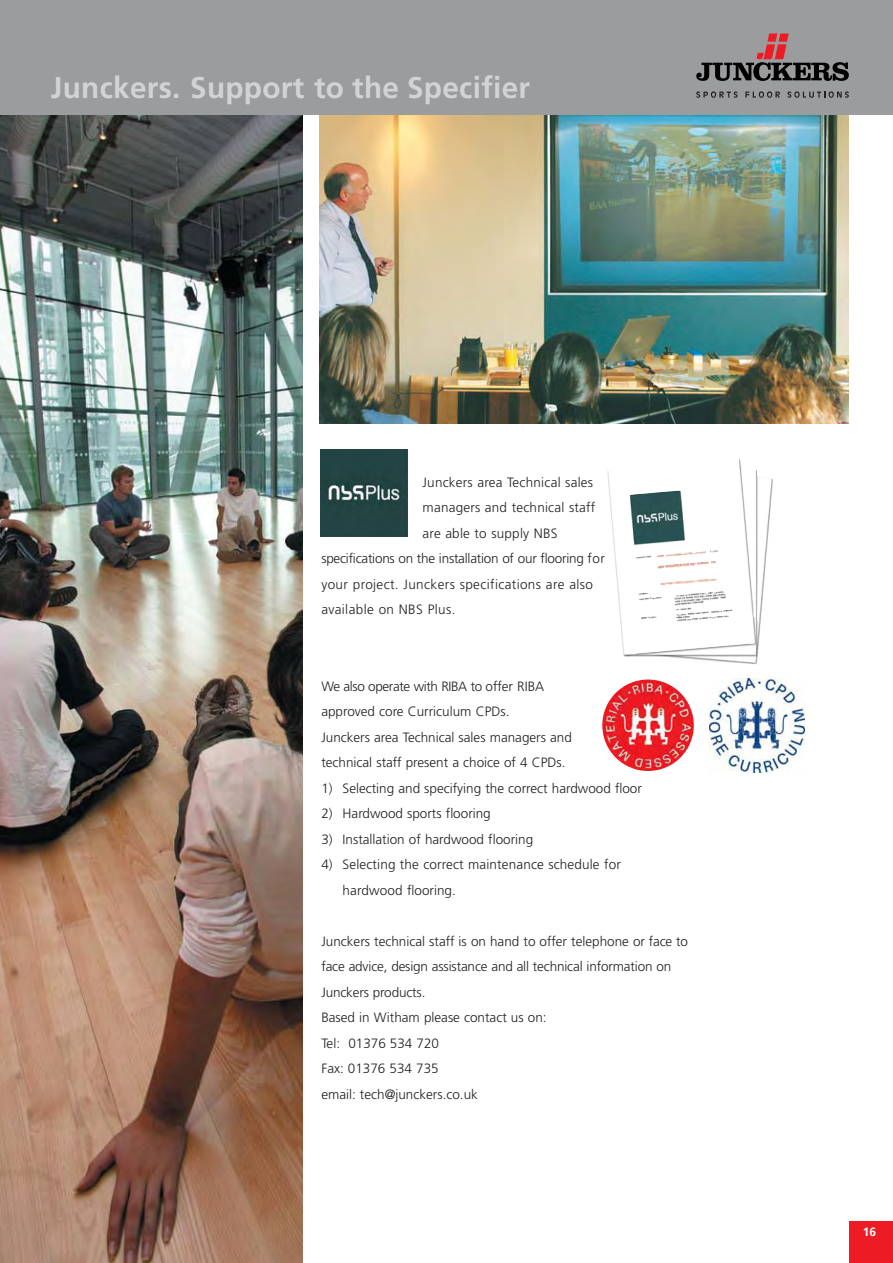
<style>
.page{position:relative;width:893px;height:1263px;background:#fff}
.page>*{position:absolute;margin:0;border:0;box-sizing:border-box;transform-origin:0 0}
.t1{font:700 30px "Frutiger";letter-spacing:.01em;color:#d1d3d4}
.t2{font:300 13.5px/25.5px "Frutiger";color:#231f20}
.t3{font:300 13.5px "Frutiger";letter-spacing:.03em;color:#231f20}
.t4{font:700 12px "Frutiger";color:#fff}
</style>
<div class="page">
<img style="left:320px;top:115px;width:529px;height:309px">
<img style="left:0;top:115px;width:303px;height:1147px">
<div style="left:0;top:0;width:893px;height:115px;background:#9a9c9e"></div>
<img style="left:607px;top:459px;width:166px;height:205px">
<img style="left:320px;top:449px;width:88px;height:87px">
<img style="left:602px;top:680px;width:92px;height:91px;border-radius:50%">
<div style="left:849px;top:1221px;width:44px;height:41px;background:#ed1c24"></div>
<img style="left:709px;top:679px;width:95px;height:94px">
<svg style="left:696px;top:91px;width:41px;height:7px"></svg>
<svg style="left:745px;top:91px;width:35px;height:7px"></svg>
<svg style="left:787px;top:91px;width:62px;height:7px"></svg>
<svg style="left:696px;top:33px;width:153px;height:48px"></svg>
<h1 class="t1" style="left:51px;top:76px;width:481px">Junckers. Support to the Specifier</h1>
<p class="t2" style="left:422px;top:471px;width:172px">Junckers area Technical sales</p>
<p class="t2" style="left:422px;top:496px;width:174px">managers and technical staff</p>
<p class="t2" style="left:422px;top:522px;width:136px">are able to supply NBS</p>
<p class="t2" style="left:321px;top:547px;width:285px">specifications on the installation of our flooring for</p>
<p class="t3" style="left:321px;top:579px;width:273px">your project. Junckers specifications are also</p>
<p class="t3" style="left:321px;top:604px;width:136px">available on NBS Plus.</p>
<p class="t2" style="left:321px;top:674px;width:252px">We also operate with RIBA to offer RIBA approved core Curriculum CPDs.<br>Junckers area Technical sales managers and technical staff present a choice of 4 CPDs.</p>
<p class="t2" style="left:321px;top:776px;width:322px">1) Selecting and specifying the correct hardwood floor</p>
<p class="t2" style="left:321px;top:802px;width:171px">2) Hardwood sports flooring</p>
<p class="t2" style="left:321px;top:827px;width:213px">3) Installation of hardwood flooring</p>
<p class="t2" style="left:343px;top:853px;width:280px;text-indent:-21px">4) Selecting the correct maintenance schedule for hardwood flooring.</p>
<p class="t2" style="left:321px;top:929px;width:368px">Junckers technical staff is on hand to offer telephone or face to face advice, design assistance and all technical information on Junckers products.<br>Based in Witham please contact us on:<br>Tel: 01376 534 720<br>Fax: 01376 534 735<br>email: tech@junckers.co.uk</p>
<p class="t4" style="left:863px;top:1227px;width:15px">16</p>
</div>
